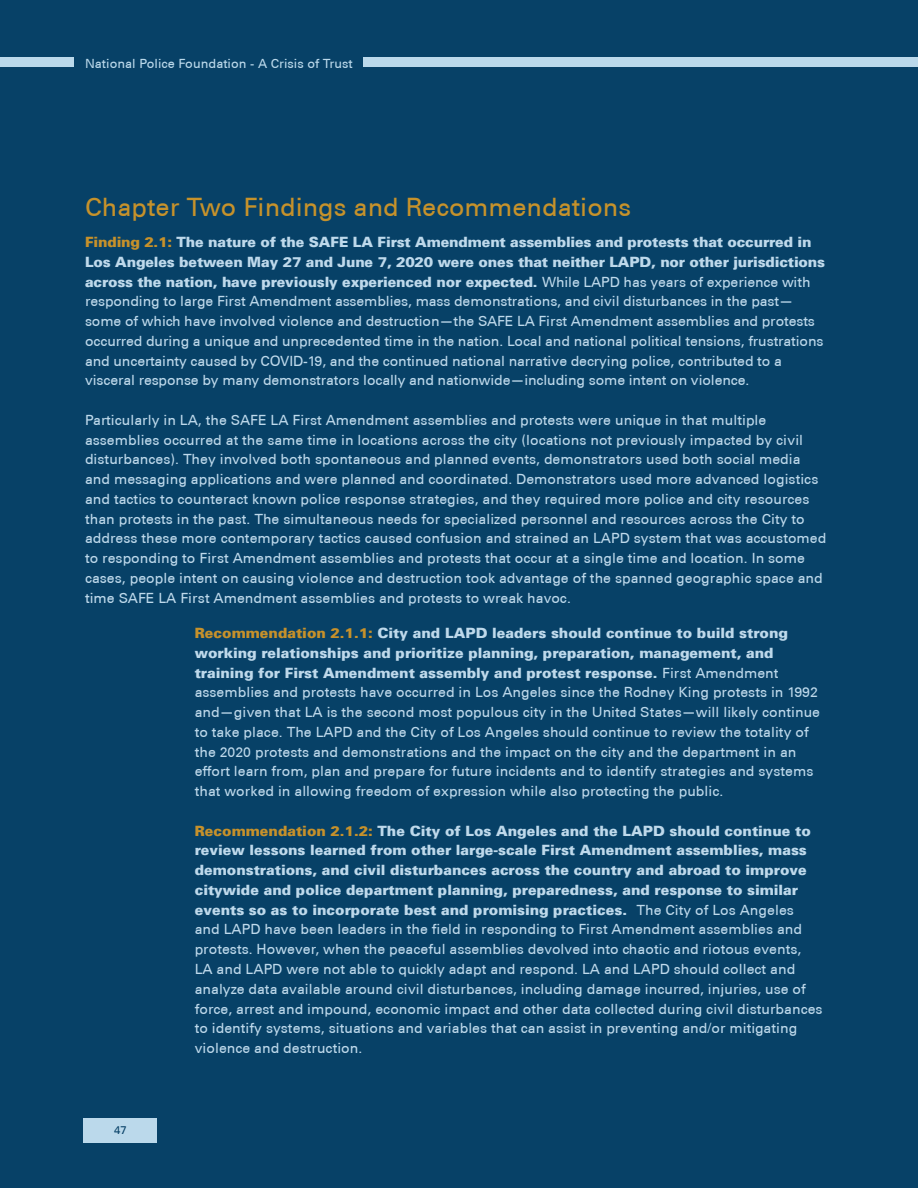
<style>
.page{position:relative;width:918px;height:1188px;background:#074167}
.page>*{position:absolute;margin:0;border:0;box-sizing:border-box;transform-origin:0 0}
.t1{font:500 25.35px "Univers CE";color:#c6922b}
.t2{font:500 14.1px/19.8px "Univers CE";color:#bed9eb}
.t3{font:500 12.75px "Univers CE";color:#bbd9eb}
.t4{font:500 11.25px "Univers CE";color:#074167}
.s1{font-family:"Univers";font-weight:900;color:#c6912b}
.s2{font-family:"Univers";font-weight:900}
</style>
<div class="page">
<div style="left:83px;top:1118px;width:74px;height:25px;background:#bbd9eb"></div>
<div style="left:363px;top:58px;width:555px;height:9px;background:#bbd9eb"></div>
<div style="left:0;top:58px;width:74px;height:9px;background:#bbd9eb"></div>
<p class="t3" style="left:85px;top:56px;width:269px">National Police Foundation - A Crisis of Trust</p>
<p class="t1" style="left:85px;top:192px;width:548px">Chapter Two Findings and Recommendations</p>
<p class="t2" style="left:85px;top:233px;width:741px"><span class="s1">Finding 2.1:</span> <span class="s2">The nature of the SAFE LA First Amendment assemblies and protests that occurred in Los Angeles between May 27 and June 7, 2020 were ones that neither LAPD, nor other jurisdictions across the nation, have previously experienced nor expected.</span> While LAPD has years of experience with responding to large First Amendment assemblies, mass demonstrations, and civil disturbances in the past— some of which have involved violence and destruction—the SAFE LA First Amendment assemblies and protests occurred during a unique and unprecedented time in the nation. Local and national political tensions, frustrations and uncertainty caused by COVID-19, and the continued national narrative decrying police, contributed to a visceral response by many demonstrators locally and nationwide—including some intent on violence.</p>
<p class="t2" style="left:85px;top:410px;width:743px">Particularly in LA, the SAFE LA First Amendment assemblies and protests were unique in that multiple assemblies occurred at the same time in locations across the city (locations not previously impacted by civil disturbances). They involved both spontaneous and planned events, demonstrators used both social media and messaging applications and were planned and coordinated. Demonstrators used more advanced logistics and tactics to counteract known police response strategies, and they required more police and city resources than protests in the past. The simultaneous needs for specialized personnel and resources across the City to address these more contemporary tactics caused confusion and strained an LAPD system that was accustomed to responding to First Amendment assemblies and protests that occur at a single time and location. In some cases, people intent on causing violence and destruction took advantage of the spanned geographic space and time SAFE LA First Amendment assemblies and protests to wreak havoc.</p>
<p class="t4" style="left:114px;top:1123px;width:14px">47</p>
<p class="t4" style="left:116px;top:1124px;width:14px">47</p>
<p class="t2" style="left:195px;top:624px;width:627px"><span class="s1">Recommendation 2.1.1:</span> <span class="s2">City and LAPD leaders should continue to build strong working relationships and prioritize planning, preparation, management, and training for First Amendment assembly and protest response.</span> First Amendment assemblies and protests have occurred in Los Angeles since the Rodney King protests in 1992 and—given that LA is the second most populous city in the United States—will likely continue to take place. The LAPD and the City of Los Angeles should continue to review the totality of the 2020 protests and demonstrations and the impact on the city and the department in an effort learn from, plan and prepare for future incidents and to identify strategies and systems that worked in allowing freedom of expression while also protecting the public.</p>
<p class="t2" style="left:195px;top:821px;width:629px"><span class="s1">Recommendation 2.1.2:</span> <span class="s2">The City of Los Angeles and the LAPD should continue to review lessons learned from other large-scale First Amendment assemblies, mass demonstrations, and civil disturbances across the country and abroad to improve citywide and police department planning, preparedness, and response to similar events so as to incorporate best and promising practices.</span> The City of Los Angeles<br>and LAPD have been leaders in the field in responding to First Amendment assemblies and protests. However, when the peaceful assemblies devolved into chaotic and riotous events, LA and LAPD were not able to quickly adapt and respond. LA and LAPD should collect and analyze data available around civil disturbances, including damage incurred, injuries, use of force, arrest and impound, economic impact and other data collected during civil disturbances to identify systems, situations and variables that can assist in preventing and/or mitigating violence and destruction.</p>
</div>
